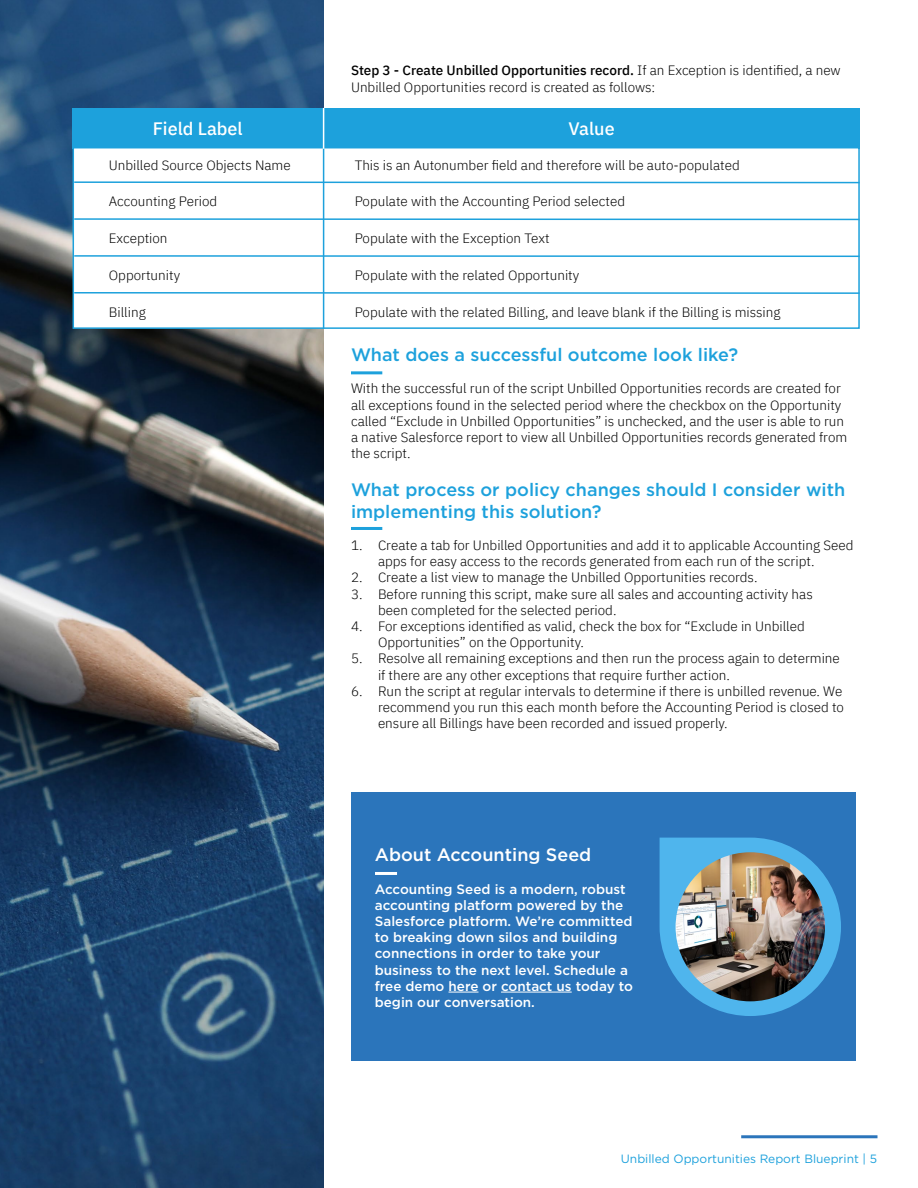
<style>
.page{position:relative;width:918px;height:1188px;background:#fff}
.page>*{position:absolute;margin:0;border:0;box-sizing:border-box;transform-origin:0 0}
.t1{font:500 18px/21.6px "Gotham";color:#1da1dc}
.t2{font:500 18px "Gotham";color:#fff}
.t3{font:500 18px "IBM Plex Sans";color:#fff}
.t4{font:300 13.5px/16.2px "IBM Plex Sans";color:#000}
.t5{font:500 13.5px/16.2px "Gotham";color:#fff}
.t6{font:12px "Gotham";color:#1da1dc}
.s1{font-weight:500}
</style>
<div class="page">
<hr style="left:741px;top:1135px;width:137px;height:3px;background:#2b75bb">
<img style="left:0;top:0;width:323px;height:1188px">
<div style="left:351px;top:793px;width:504px;height:268px;background:#2b75bb"></div>
<svg style="left:660px;top:838px;width:181px;height:178px"></svg>
<img style="left:676px;top:852px;width:149px;height:149px;border-radius:75px">
<hr style="left:449px;top:992px;width:30px;height:1px;background:#fff">
<hr style="left:501px;top:992px;width:71px;height:1px;background:#fff">
<hr style="left:375px;top:872px;width:22px;height:3px;background:#fff">
<div style="left:73px;top:108px;width:787px;height:41px;background:#1da1dc"></div>
<div style="left:73px;top:147px;width:787px;height:182px;background:#fff;border:2px solid #1da1dc"></div>
<hr style="left:323px;top:149px;width:1px;height:180px;background:#1da1dc">
<hr style="left:74px;top:181px;width:786px;height:2px;background:#1da1dc">
<hr style="left:74px;top:218px;width:786px;height:2px;background:#1da1dc">
<hr style="left:74px;top:255px;width:786px;height:2px;background:#1da1dc">
<hr style="left:74px;top:292px;width:786px;height:2px;background:#1da1dc">
<hr style="left:323px;top:108px;width:1px;height:41px;background:#fff">
<hr style="left:351px;top:371px;width:31px;height:3px;background:#1da1dc">
<hr style="left:351px;top:527px;width:31px;height:3px;background:#1da1dc">
<p class="t4" style="left:351px;top:61px;width:491px"><span class="s1">Step 3 - Create Unbilled Opportunities record.</span> If an Exception is identified, a new<br>Unbilled Opportunities record is created as follows:</p>
<h1 class="t3" style="left:153px;top:114px;width:91px">Field Label</h1>
<h1 class="t3" style="left:569px;top:114px;width:48px">Value</h1>
<p class="t4" style="left:109px;top:156px;width:183px">Unbilled Source Objects Name</p>
<p class="t4" style="left:109px;top:192px;width:110px">Accounting Period</p>
<p class="t4" style="left:109px;top:229px;width:60px">Exception</p>
<p class="t4" style="left:355px;top:156px;width:387px">This is an Autonumber field and therefore will be auto-populated</p>
<p class="t4" style="left:355px;top:192px;width:272px">Populate with the Accounting Period selected</p>
<p class="t4" style="left:355px;top:229px;width:196px">Populate with the Exception Text</p>
<p class="t4" style="left:109px;top:266px;width:73px">Opportunity</p>
<p class="t4" style="left:355px;top:266px;width:226px">Populate with the related Opportunity</p>
<p class="t4" style="left:109px;top:303px;width:38px">Billing</p>
<p class="t4" style="left:355px;top:303px;width:427px">Populate with the related Billing, and leave blank if the Billing is missing</p>
<h1 class="t1" style="left:351px;top:344px;width:389px">What does a successful outcome look like?</h1>
<p class="t4" style="left:351px;top:379px;width:498px">With the successful run of the script Unbilled Opportunities records are created for all exceptions found in the selected period where the checkbox on the Opportunity called “Exclude in Unbilled Opportunities” is unchecked, and the user is able to run a native Salesforce report to view all Unbilled Opportunities records generated from the script.</p>
<h1 class="t1" style="left:351px;top:479px;width:496px">What process or policy changes should I consider with implementing this solution?</h1>
<p class="t4" style="left:378px;top:536px;width:477px;text-indent:-27px">1. Create a tab for Unbilled Opportunities and add it to applicable Accounting Seed apps for easy access to the records generated from each run of the script.</p>
<p class="t4" style="left:351px;top:568px;width:408px">2. Create a list view to manage the Unbilled Opportunities records.</p>
<p class="t4" style="left:378px;top:585px;width:436px;text-indent:-27px">3. Before running this script, make sure all sales and accounting activity has been completed for the selected period.</p>
<p class="t4" style="left:378px;top:617px;width:428px;text-indent:-27px">4. For exceptions identified as valid, check the box for “Exclude in Unbilled<br>Opportunities” on the Opportunity.</p>
<p class="t4" style="left:378px;top:649px;width:463px;text-indent:-27px">5. Resolve all remaining exceptions and then run the process again to determine if there are any other exceptions that require further action.</p>
<p class="t4" style="left:378px;top:682px;width:467px;text-align:justify;text-indent:-27px">6. Run the script at regular intervals to determine if there is unbilled revenue. We recommend you run this each month before the Accounting Period is closed to ensure all Billings have been recorded and issued properly.</p>
<h1 class="t2" style="left:375px;top:843px;width:218px">About Accounting Seed</h1>
<p class="t5" style="left:375px;top:880px;width:260px">Accounting Seed is a modern, robust accounting platform powered by the Salesforce platform. We’re committed to breaking down silos and building connections in order to take your business to the next level. Schedule a free demo here or contact us today to begin our conversation.</p>
<p class="t6" style="left:621px;top:1152px;width:258px">Unbilled Opportunities Report Blueprint | 5</p>
</div>
